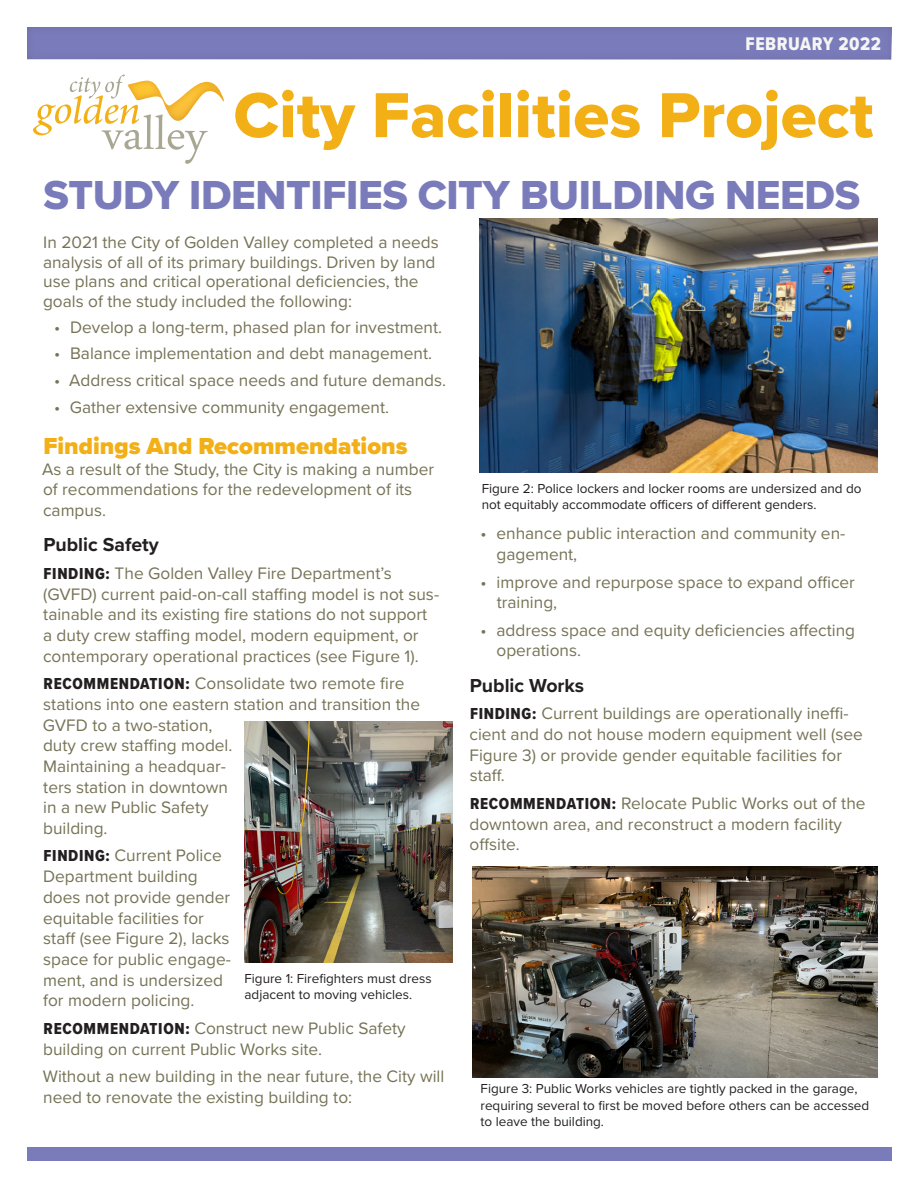
<style>
.page{position:relative;width:918px;height:1188px;background:#fff}
.page>*{position:absolute;margin:0;border:0;box-sizing:border-box;transform-origin:0 0}
.t1{font:65.85px "Proxima Nova Extrabld";color:#f2b016}
.Main_Headline_-_Larg{font:42px "Proxima Nova Extrabld";letter-spacing:-.01em;color:#7a7bba}
.Body{font:900 24px "Proxima Nova";color:#f2b016}
.Body-2{font:700 19.5px "Proxima Nova";color:#231f20}
.Front_Cover_-_Month{font:18.9px "Proxima Nova Cond Extrabld";letter-spacing:.03em;color:#f5f5f2}
.Body-3{font:17.25px/20.7px "Proxima Nova";color:#767356}
.Body-4{font:13.5px/16.2px "Proxima Nova";color:#231f20}
.s1{font-family:"Proxima Nova Cond Extrabld";font-size:16.5px;color:#231f20}
</style>
<div class="page">
<div style="left:27px;top:1148px;width:865px;height:13px;background:#7a7bba"></div>
<svg style="left:33px;top:75px;width:191px;height:89px"></svg>
<div style="left:24px;top:27px;width:869px;height:35px;background:#a9a792;opacity:.3"></div>
<img style="left:244px;top:722px;width:209px;height:240px">
<img style="left:479px;top:219px;width:399px;height:253px">
<img style="left:473px;top:867px;width:405px;height:210px">
<p class="Front_Cover_-_Month" style="left:746px;top:29px;width:137px">FEBRUARY 2022</p>
<p class="t1" style="left:234px;top:66px;width:641px">City Facilities Project</p>
<p class="Main_Headline_-_Larg" style="left:44px;top:163px;width:818px">STUDY IDENTIFIES CITY BUILDING NEEDS</p>
<p class="Body-3" style="left:43px;top:232px;width:397px;line-height:19.5px">In 2021 the City of Golden Valley completed a needs analysis of all of its primary buildings. Driven by land use plans and critical operational deficiencies, the goals of the study included the following:</p>
<p class="Body-3" style="left:54px;top:316px;width:389px">• Develop a long-term, phased plan for investment.</p>
<p class="Body-3" style="left:54px;top:343px;width:380px">• Balance implementation and debt management.</p>
<p class="Body-3" style="left:54px;top:369px;width:394px">• Address critical space needs and future demands.</p>
<p class="Body-3" style="left:54px;top:396px;width:337px">• Gather extensive community engagement.</p>
<p class="Body" style="left:43px;top:428px;width:366px">Findings And Recommendations</p>
<p class="Body-3" style="left:42px;top:458px;width:393px">As a result of the Study, the City is making a number of recommendations for the redevelopment of its campus.</p>
<p class="Body-2" style="left:43px;top:530px;width:117px">Public Safety</p>
<p class="Body-3" style="left:43px;top:562px;width:398px"><span class="s1">FINDING:</span> The Golden Valley Fire Department’s (GVFD) current paid-on-call staffing model is not sus&shy;tainable and its existing fire stations do not support a duty crew staffing model, modern equipment, or contemporary operational practices (see Figure 1).</p>
<p class="Body-3" style="left:43px;top:672px;width:379px"><span class="s1">RECOMMENDATION:</span> Consolidate two remote fire stations into one eastern station and transition the<br>GVFD to a two-station,<br>duty crew staffing model.<br>Maintaining a headquar-<br>ters station in downtown<br>in a new Public Safety<br>building.</p>
<p class="Body-3" style="left:43px;top:845px;width:189px"><span class="s1">FINDING:</span> Current Police<br>Department building does not provide gender equitable facilities for staff (see Figure 2), lacks space for public engage&shy;ment, and is undersized for modern policing.</p>
<p class="Body-3" style="left:43px;top:1017px;width:364px"><span class="s1">RECOMMENDATION:</span> Construct new Public Safety building on current Public Works site.</p>
<p class="Body-3" style="left:43px;top:1065px;width:403px">Without a new building in the near future, the City will need to renovate the existing building to:</p>
<p class="Body-4" style="left:482px;top:480px;width:382px">Figure 2: Police lockers and locker rooms are undersized and do not equitably accommodate officers of different genders.</p>
<p class="Body-3" style="left:497px;top:523px;width:350px;text-indent:-16px">• enhance public interaction and community en&shy;gagement,</p>
<p class="Body-3" style="left:497px;top:571px;width:360px;text-indent:-16px">• improve and repurpose space to expand officer training,</p>
<p class="Body-3" style="left:497px;top:619px;width:360px;text-indent:-16px">• address space and equity deficiencies affecting operations.</p>
<p class="Body-2" style="left:470px;top:671px;width:116px">Public Works</p>
<p class="Body-3" style="left:470px;top:702px;width:395px"><span class="s1">FINDING:</span> Current buildings are operationally ineffi&shy;cient and do not house modern equipment well (see Figure 3) or provide gender equitable facilities for staff.</p>
<p class="Body-3" style="left:470px;top:792px;width:398px"><span class="s1">RECOMMENDATION:</span> Relocate Public Works out of the downtown area, and reconstruct a modern facility offsite.</p>
<p class="Body-4" style="left:244px;top:969px;width:189px">Figure 1: Firefighters must dress adjacent to moving vehicles.</p>
<p class="Body-4" style="left:481px;top:1080px;width:390px">Figure 3: Public Works vehicles are tightly packed in the garage, requiring several to first be moved before others can be accessed to leave the building.</p>
</div>
